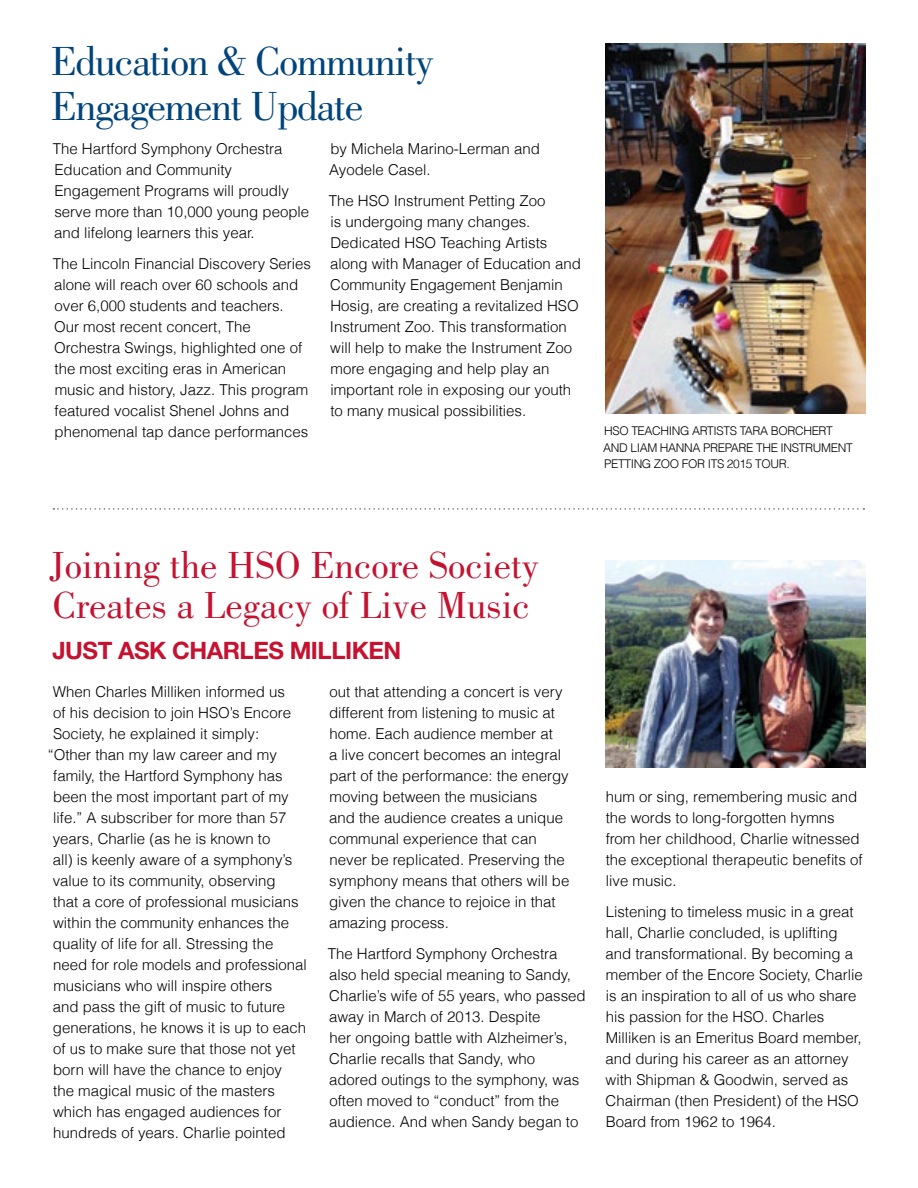
<style>
.page{position:relative;width:918px;height:1188px;background:#fff}
.page>*{position:absolute;margin:0;border:0;box-sizing:border-box;transform-origin:0 0}
.t1{font:42px/45px "Bodoni";letter-spacing:-.03em;color:#00447c}
.t2{font:39px/40.5px "Bodoni";color:#c41230}
.t3{font:700 24px "Helvetica Neue";letter-spacing:-.02em;color:#c41230}
.t4{font:300 15px/21px "Helvetica";color:#000}
.t5{font:300 12px "Helvetica";letter-spacing:-.03em;color:#000}
</style>
<div class="page">
<img style="left:605px;top:44px;width:261px;height:369px">
<img style="left:605px;top:560px;width:261px;height:207px">
<svg style="left:53px;top:508px;width:811px;height:2px"></svg>
<h1 class="t1" style="left:51px;top:39px;width:385px">Education &amp; Community<br>Engagement Update</h1>
<p class="t4" style="left:53px;top:138px;width:258px">The Hartford Symphony Orchestra<br>Education and Community<br>Engagement Programs will proudly serve more than 10,000 young people and lifelong learners this year.</p>
<p class="t4" style="left:53px;top:253px;width:260px">The Lincoln Financial Discovery Series alone will reach over 60 schools and over 6,000 students and teachers.<br>Our most recent concert, The Orchestra Swings, highlighted one of the most exciting eras in American music and history, Jazz. This program featured vocalist Shenel Johns and phenomenal tap dance performances</p>
<p class="t4" style="left:329px;top:138px;width:212px">by Michela Marino-Lerman and<br>Ayodele Casel.</p>
<p class="t4" style="left:329px;top:190px;width:254px">The HSO Instrument Petting Zoo<br>is undergoing many changes.<br>Dedicated HSO Teaching Artists along with Manager of Education and Community Engagement Benjamin Hosig, are creating a revitalized HSO Instrument Zoo. This transformation will help to make the Instrument Zoo more engaging and help play an important role in exposing our youth to many musical possibilities.</p>
<p class="t5" style="left:604px;top:424px;width:42px">HSO Teaching</p>
<p class="t5" style="left:692px;top:424px;width:15px">Artists</p>
<p class="t5" style="left:740px;top:424px;width:14px">Tara</p>
<p class="t5" style="left:771px;top:424px;width:17px">Borchert</p>
<p class="t5" style="left:603px;top:440px;width:9px">and</p>
<p class="t5" style="left:630px;top:440px;width:14px">Liam</p>
<p class="t5" style="left:660px;top:440px;width:18px">Hanna</p>
<p class="t5" style="left:703px;top:440px;width:8px">prepare</p>
<p class="t5" style="left:756px;top:440px;width:9px">the</p>
<p class="t5" style="left:781px;top:440px;width:11px">Instr</p>
<p class="t5" style="left:813px;top:440px;width:17px">ument</p>
<p class="t5" style="left:604px;top:457px;width:15px">Petting</p>
<p class="t5" style="left:654px;top:457px;width:37px">Zoo for</p>
<p class="t5" style="left:708px;top:457px;width:84px">its 2015 Tour.</p>
<h2 class="t2" style="left:50px;top:545px;width:491px">Joining the HSO Encore Society<br>Creates a Legacy of Live Music</h2>
<h3 class="t3" style="left:52px;top:636px;width:350px">JUST ASK CHARLES MILLIKEN</h3>
<p class="t4" style="left:53px;top:681px;width:233px">When Charles Milliken informed us</p>
<p class="t4" style="left:53px;top:702px;width:239px">of his decision to join HSO’s Encore</p>
<p class="t4" style="left:53px;top:723px;width:208px">Society, he explained it simply:</p>
<p class="t4" style="left:48px;top:744px;width:230px">“Other than my law career and my</p>
<p class="t4" style="left:53px;top:765px;width:231px">family, the Hartford Symphony has</p>
<p class="t4" style="left:53px;top:786px;width:237px">been the most important part of my</p>
<p class="t4" style="left:53px;top:807px;width:235px">life.” A subscriber for more than 57</p>
<p class="t4" style="left:53px;top:828px;width:219px">years, Charlie (as he is known to</p>
<p class="t4" style="left:53px;top:849px;width:241px">all) is keenly aware of a symphony’s</p>
<p class="t4" style="left:53px;top:870px;width:224px">value to its community, observing</p>
<p class="t4" style="left:53px;top:891px;width:247px">that a core of professional musicians</p>
<p class="t4" style="left:53px;top:912px;width:237px">within the community enhances the</p>
<p class="t4" style="left:53px;top:933px;width:222px">quality of life for all. Stressing the</p>
<p class="t4" style="left:53px;top:954px;width:255px">need for role models and professional</p>
<p class="t4" style="left:53px;top:975px;width:220px">musicians who will inspire others</p>
<p class="t4" style="left:53px;top:996px;width:234px">and pass the gift of music to future</p>
<p class="t4" style="left:53px;top:1017px;width:255px">generations, he knows it is up to each</p>
<p class="t4" style="left:53px;top:1038px;width:244px">of us to make sure that those not yet</p>
<p class="t4" style="left:53px;top:1059px;width:230px">born will have the chance to enjoy</p>
<p class="t4" style="left:53px;top:1080px;width:223px">the magical music of the masters</p>
<p class="t4" style="left:53px;top:1101px;width:230px">which has engaged audiences for</p>
<p class="t4" style="left:53px;top:1122px;width:234px">hundreds of years. Charlie pointed</p>
<p class="t4" style="left:329px;top:681px;width:242px">out that attending a concert is very different from listening to music at home. Each audience member at<br>a live concert becomes an integral part of the performance: the energy moving between the musicians<br>and the audience creates a unique communal experience that can never be replicated. Preserving the symphony means that others will be given the chance to rejoice in that amazing process.</p>
<p class="t4" style="left:328px;top:943px;width:260px">The Hartford Symphony Orchestra also held special meaning to Sandy, Charlie’s wife of 55 years, who passed away in March of 2013. Despite<br>her ongoing battle with Alzheimer’s, Charlie recalls that Sandy, who<br>adored outings to the symphony, was often moved to “conduct” from the audience. And when Sandy began to</p>
<p class="t4" style="left:606px;top:786px;width:258px">hum or sing, remembering music and the words to long-forgotten hymns from her childhood, Charlie witnessed the exceptional therapeutic benefits of live music.</p>
<p class="t4" style="left:605px;top:901px;width:259px">Listening to timeless music in a great hall, Charlie concluded, is uplifting and transformational. By becoming a member of the Encore Society, Charlie is an inspiration to all of us who share his passion for the HSO. Charles Milliken is an Emeritus Board member, and during his career as an attorney with Shipman &amp; Goodwin, served as Chairman (then President) of the HSO Board from 1962 to 1964.</p>
</div>
